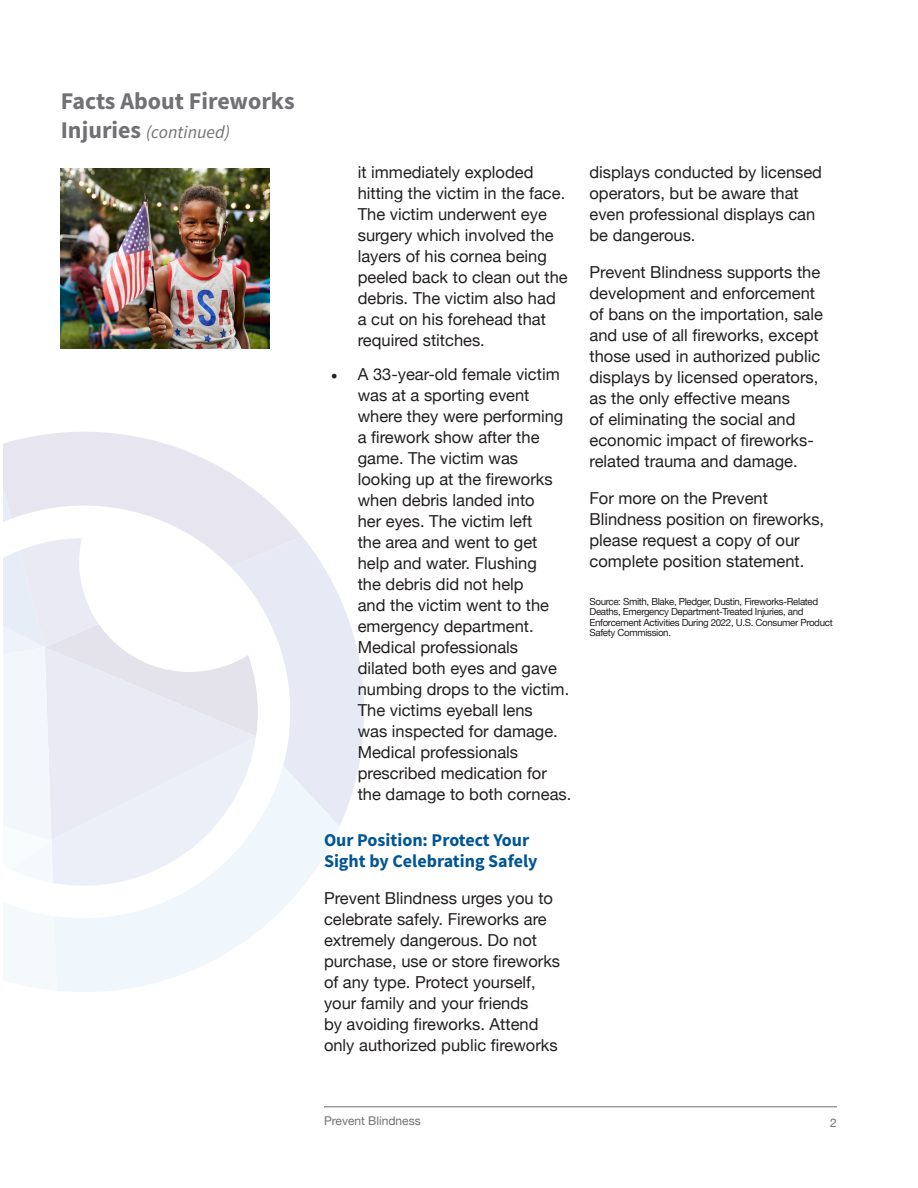
<style>
.page{position:relative;width:918px;height:1188px;background:#fff}
.page>*{position:absolute;margin:0;border:0;box-sizing:border-box;transform-origin:0 0}
.t1{font:700 24px "Source Sans Pro";color:#717074}
.Subhead{font:700 18px/21px "Source Sans Pro";color:#005595}
.t2{font:italic 18px "Source Sans Pro";color:#717074}
.BODY{font:16.5px/21px "Helvetica Neue";color:#231f20}
.t3{font:12px "Helvetica Neue";color:#717074}
.BODY-2{font:9.75px/10.5px "Helvetica Neue";letter-spacing:-.035em;color:#231f20}
.s1{font-weight:700;font-style:normal;font-size:24px}
.s2{font-family:"Minion Pro";font-size:18px}
</style>
<div class="page">
<svg style="left:57px;top:886px;width:246px;height:106px;fill:#eff6fc"></svg>
<svg style="left:3px;top:902px;width:54px;height:88px"></svg>
<svg style="left:3px;top:432px;width:361px;height:454px"></svg>
<hr style="left:324px;top:1107px;width:513px;height:1px;background:#717074">
<img style="left:61px;top:168px;width:209px;height:181px">
<p class="t1" style="left:61px;top:85px;width:235px">Facts About Fireworks</p>
<p class="t2" style="left:61px;top:120px;width:171px"><span class="s1">Injuries</span> (continued)</p>
<p class="BODY" style="left:358px;top:162px;width:211px">it immediately exploded hitting the victim in the face.<br>The victim underwent eye surgery which involved the layers of his cornea being peeled back to clean out the debris. The victim also had a cut on his forehead that required stitches.</p>
<p class="BODY" style="left:358px;top:365px;width:215px;text-indent:-27px"><span class="s2">•</span> A 33-year-old female victim was at a sporting event where they were performing a firework show after the game. The victim was looking up at the fireworks when debris landed into<br>her eyes. The victim left<br>the area and went to get help and water. Flushing<br>the debris did not help<br>and the victim went to the emergency department.<br>Medical professionals dilated both eyes and gave numbing drops to the victim.<br>The victims eyeball lens<br>was inspected for damage.<br>Medical professionals prescribed medication for the damage to both corneas.</p>
<p class="Subhead" style="left:324px;top:829px;width:215px">Our Position: Protect Your<br>Sight by Celebrating Safely</p>
<p class="BODY" style="left:324px;top:888px;width:238px">Prevent Blindness urges you to celebrate safely. Fireworks are extremely dangerous. Do not purchase, use or store fireworks of any type. Protect yourself, your family and your friends<br>by avoiding fireworks. Attend only authorized public fireworks</p>
<p class="BODY" style="left:590px;top:162px;width:234px">displays conducted by licensed operators, but be aware that even professional displays can be dangerous.</p>
<p class="BODY" style="left:590px;top:262px;width:235px">Prevent Blindness supports the development and enforcement of bans on the importation, sale and use of all fireworks, except those used in authorized public displays by licensed operators, as the only effective means<br>of eliminating the social and economic impact of fireworks&shy;related trauma and damage.</p>
<p class="BODY" style="left:590px;top:489px;width:236px">For more on the Prevent<br>Blindness position on fireworks, please request a copy of our complete position statement.</p>
<p class="BODY-2" style="left:590px;top:596px;width:245px">Source: Smith, Blake, Pledger, Dustin, Fireworks-Related Deaths, Emergency Department-Treated Injuries, and Enforcement Activities During 2022, U.S. Consumer Product Safety Commission.</p>
<p class="t3" style="left:324px;top:1112px;width:98px">Prevent Blindness</p>
<p class="t3" style="left:830px;top:1114px;width:8px">2</p>
</div>
